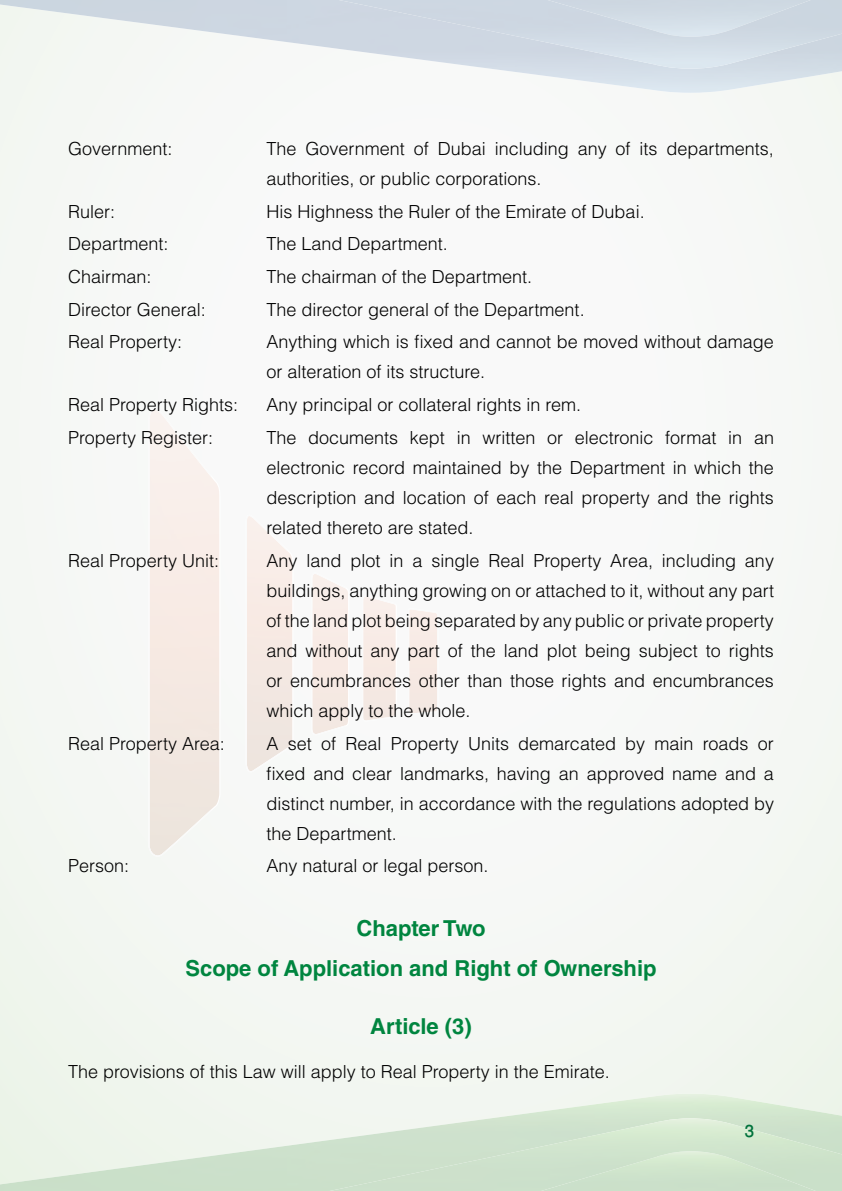
<style>
.page{position:relative;width:842px;height:1191px;background:#fff}
.page>*{position:absolute;margin:0;border:0;box-sizing:border-box;transform-origin:0 0}
.t1{font:500 24px "Win Soft Pro";color:#00723b}
.t2{font:700 22px/40.4px "Helvetica LT Std";color:#00853f;text-align:center}
.t3{font:300 18px/30px "Helvetica LT Std";color:#000;text-align:justify}
</style>
<div class="page">
<div style="left:0;top:93px;width:842px;height:1000px;background:#f7f8f6"></div>
<div style="left:701px;top:1151px;width:141px;height:40px;background:#cbe1c9"></div>
<img style="left:700px;top:37px;width:142px;height:31px">
<img style="left:691px;top:0;width:151px;height:37px">
<img style="left:395px;top:596px;width:1px;height:124px">
<svg style="left:362px;top:595px;width:33px;height:126px;background:#f7ebe6"></svg>
<img style="left:346px;top:574px;width:2px;height:160px">
<svg style="left:311px;top:572px;width:35px;height:163px;background:#f7ece7"></svg>
<img style="left:211px;top:410px;width:8px;height:445px">
<svg style="left:148px;top:408px;width:63px;height:448px"></svg>
<img style="left:287px;top:516px;width:5px;height:255px">
<svg style="left:246px;top:515px;width:41px;height:257px;background:#f5ebe6"></svg>
<svg style="left:408px;top:608px;width:30px;height:106px;background:#f7ece6"></svg>
<p class="t3" style="left:68px;top:133px;width:106px">Government:</p>
<p class="t3" style="left:266px;top:133px;width:509px">The Government of Dubai including any of its departments, authorities, or public corporations.</p>
<p class="t3" style="left:68px;top:196px;width:49px">Ruler:</p>
<p class="t3" style="left:266px;top:196px;width:380px">His Highness the Ruler of the Emirate of Dubai.</p>
<p class="t3" style="left:68px;top:229px;width:102px">Department:</p>
<p class="t3" style="left:266px;top:229px;width:183px">The Land Department.</p>
<p class="t3" style="left:68px;top:261px;width:85px">Chairman:</p>
<p class="t3" style="left:266px;top:261px;width:267px">The chairman of the Department.</p>
<p class="t3" style="left:68px;top:294px;width:139px">Director General:</p>
<p class="t3" style="left:266px;top:294px;width:320px">The director general of the Department.</p>
<p class="t3" style="left:68px;top:327px;width:116px">Real Property:</p>
<p class="t3" style="left:266px;top:327px;width:509px">Anything which is fixed and cannot be moved without damage or alteration of its structure.</p>
<p class="t3" style="left:68px;top:389px;width:172px">Real Property Rights:</p>
<p class="t3" style="left:266px;top:389px;width:316px">Any principal or collateral rights in rem.</p>
<p class="t3" style="left:68px;top:422px;width:147px">Property Register:</p>
<p class="t3" style="left:266px;top:422px;width:509px">The documents kept in written or electronic format in an electronic record maintained by the Department in which the description and location of each real property and the rights related thereto are stated.</p>
<p class="t3" style="left:68px;top:545px;width:153px">Real Property Unit:</p>
<p class="t3" style="left:266px;top:545px;width:509px">Any land plot in a single Real Property Area, including any buildings, anything growing on or attached to it, without any part of the land plot being separated by any public or private property and without any part of the land plot being subject to rights or encumbrances other than those rights and encumbrances which apply to the whole.</p>
<p class="t3" style="left:68px;top:728px;width:158px">Real Property Area:</p>
<p class="t3" style="left:266px;top:728px;width:509px">A set of Real Property Units demarcated by main roads or fixed and clear landmarks, having an approved name and a distinct number, in accordance with the regulations adopted by the Department.</p>
<p class="t3" style="left:68px;top:850px;width:63px">Person:</p>
<p class="t3" style="left:266px;top:850px;width:224px">Any natural or legal person.</p>
<p class="t2" style="left:185px;top:907px;width:473px">Chapter Two<br>Scope of Application and Right of Ownership</p>
<p class="t2" style="left:370px;top:1005px;width:103px">Article (3)</p>
<p class="t3" style="left:68px;top:1056px;width:543px">The provisions of this Law will apply to Real Property in the Emirate.</p>
<h1 class="t1" style="left:744px;top:1114px;width:11px">3</h1>
</div>
